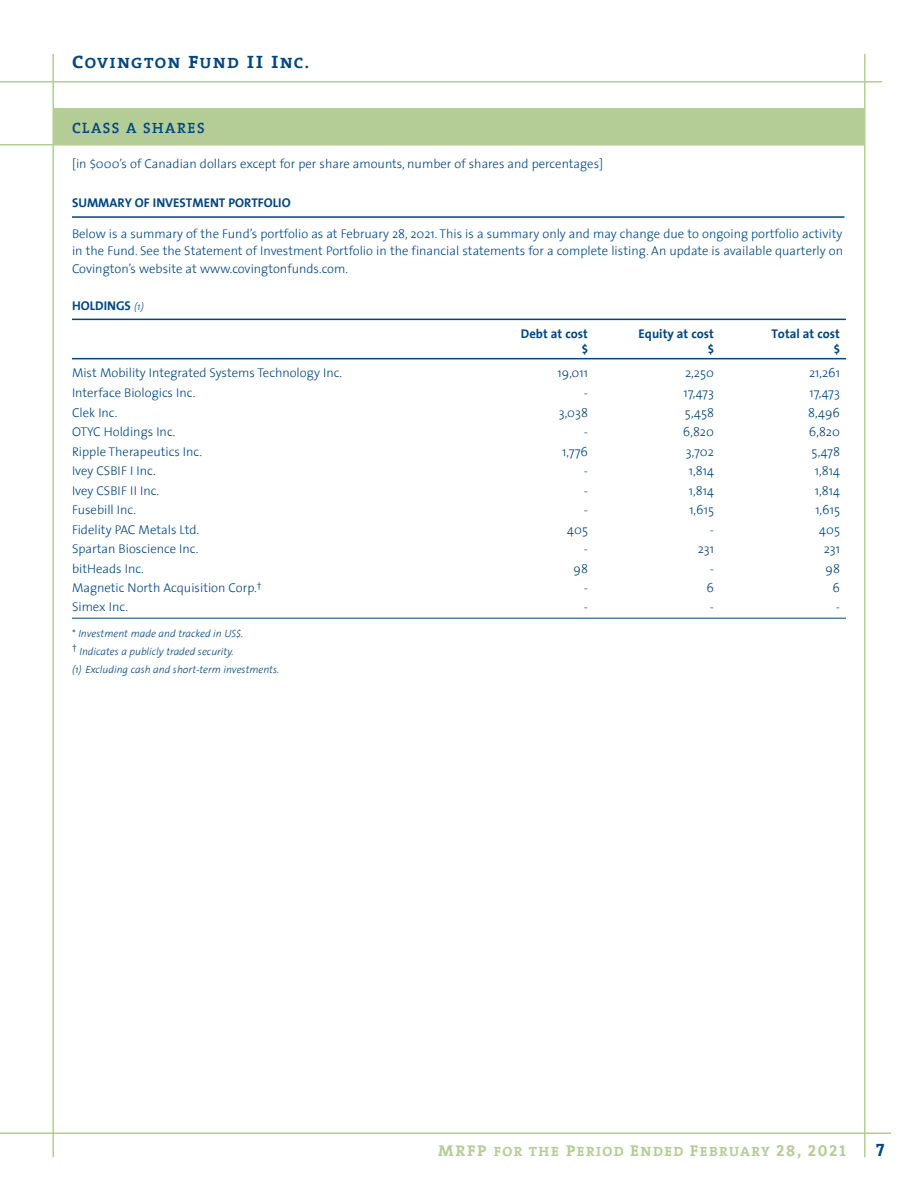
<style>
.page{position:relative;width:918px;height:1188px;background:#fff}
.page>*{position:absolute;margin:0;border:0;box-sizing:border-box;transform-origin:0 0}
.t1{font:18px "The Serif Bold Caps";color:#00467f}
.t2{font:15px "The Serif Bold Caps";letter-spacing:.1em;color:#00467f;scale:1.08 1}
.Cov_Heading{font:600 15px "The Serif";letter-spacing:.1em;color:#00467f}
.t3{font:13.5px "The Serif Bold Caps";letter-spacing:.1em;color:#b4cc95;scale:1.05 1}
.Cov_MRFP_Mice_Type{font:300 12.75px/17.2px "The Sans";color:#00467f;text-align:justify}
.Cov_MRFP_Body_Copy{font:300 12.75px "The Sans";color:#00467f}
.Cov_MRFP_Mice_Type-2{font:700 12.75px "The Sans";color:#00467f}
.Cov_MRFP_Body_Headin{font:700 12.75px "The Sans";color:#00467f}
.CSAR_Mice_Type{font:italic 300 10.5px "The Sans";color:#00467f}
.Cov_MRFP_Mice_Type-3{font:italic 300 10.5px "The Sans";color:#00467f}
.s1{font-size:18px}
.s2{font-weight:300;font-style:italic;font-size:10.5px}
.s3{font-style:normal}
.s4{font-size:15.75px}
</style>
<div class="page">
<hr style="left:52px;top:54px;width:2px;height:1103px;background:#b4cc95">
<hr style="left:864px;top:54px;width:2px;height:1103px;background:#b4cc95">
<hr style="left:0;top:81px;width:882px;height:1px;background:#b4cc95">
<hr style="left:0;top:144px;width:865px;height:2px;background:#b4cc95">
<hr style="left:0;top:1132px;width:891px;height:2px;background:#b4cc95">
<div style="left:53px;top:108px;width:812px;height:37px;background:#b4cc95"></div>
<hr style="left:72px;top:216px;width:772px;height:2px;background:#00467f">
<hr style="left:72px;top:319px;width:396px;height:1px;background:#00467f">
<hr style="left:468px;top:319px;width:126px;height:1px;background:#00467f">
<hr style="left:594px;top:319px;width:126px;height:1px;background:#00467f">
<hr style="left:720px;top:319px;width:126px;height:1px;background:#00467f">
<hr style="left:72px;top:618px;width:396px;height:1px;background:#00467f">
<hr style="left:468px;top:618px;width:126px;height:1px;background:#00467f">
<hr style="left:594px;top:618px;width:126px;height:1px;background:#00467f">
<hr style="left:720px;top:618px;width:126px;height:1px;background:#00467f">
<hr style="left:72px;top:358px;width:396px;height:1px;background:#00467f">
<hr style="left:468px;top:358px;width:126px;height:1px;background:#00467f">
<hr style="left:594px;top:358px;width:126px;height:1px;background:#00467f">
<hr style="left:720px;top:358px;width:126px;height:1px;background:#00467f">
<p class="t2" style="left:72px;top:50px;width:221px"><span class="s1">C</span>OVINGTON <span class="s1">F</span>UND <span class="s1">II I</span>NC.</p>
<p class="Cov_Heading" style="left:72px;top:115px;width:134px">CLASS A SHARES</p>
<p class="Cov_MRFP_Body_Copy" style="left:72px;top:153px;width:533px">[in $000’s of Canadian dollars except for per share amounts, number of shares and percentages]</p>
<p class="Cov_MRFP_Body_Headin" style="left:72px;top:192px;width:220px">SUMMARY OF INVESTMENT PORTFOLIO</p>
<p class="Cov_MRFP_Mice_Type" style="left:72px;top:225px;width:773px">Below is a summary of the Fund’s portfolio as at February 28, 2021. This is a summary only and may change due to ongoing portfolio activity in the Fund. See the Statement of Investment Portfolio in the financial statements for a complete listing. An update is available quarterly on Covington’s website at www.covingtonfunds.com.</p>
<p class="Cov_MRFP_Mice_Type-2" style="left:72px;top:295px;width:73px">HOLDINGS <span class="s2">(1)</span></p>
<p class="Cov_MRFP_Mice_Type-2" style="left:521px;top:323px;width:69px">Debt at cost</p>
<p class="Cov_MRFP_Mice_Type-2" style="left:582px;top:338px;width:8px">$</p>
<p class="Cov_MRFP_Mice_Type-2" style="left:771px;top:323px;width:70px">Total at cost</p>
<p class="Cov_MRFP_Mice_Type-2" style="left:834px;top:338px;width:8px">$</p>
<p class="Cov_MRFP_Mice_Type-2" style="left:639px;top:323px;width:77px">Equity at cost</p>
<p class="Cov_MRFP_Mice_Type-2" style="left:708px;top:338px;width:8px">$</p>
<p class="Cov_MRFP_Mice_Type" style="left:72px;top:363px;width:272px">Mist Mobility Integrated Systems Technology Inc.</p>
<p class="Cov_MRFP_Mice_Type" style="left:558px;top:363px;width:32px">19,011</p>
<p class="Cov_MRFP_Mice_Type" style="left:685px;top:363px;width:30px">2,250</p>
<p class="Cov_MRFP_Mice_Type" style="left:809px;top:363px;width:32px">21,261</p>
<p class="Cov_MRFP_Mice_Type" style="left:72px;top:384px;width:125px">Interface Biologics Inc.</p>
<p class="Cov_MRFP_Mice_Type" style="left:584px;top:384px;width:6px">-</p>
<p class="Cov_MRFP_Mice_Type" style="left:684px;top:384px;width:32px">17,473</p>
<p class="Cov_MRFP_Mice_Type" style="left:810px;top:384px;width:32px">17,473</p>
<p class="Cov_MRFP_Mice_Type" style="left:72px;top:403px;width:47px">Clek Inc.</p>
<p class="Cov_MRFP_Mice_Type" style="left:559px;top:403px;width:31px">3,038</p>
<p class="Cov_MRFP_Mice_Type" style="left:685px;top:403px;width:31px">5,458</p>
<p class="Cov_MRFP_Mice_Type" style="left:808px;top:403px;width:33px">8,496</p>
<p class="Cov_MRFP_Mice_Type" style="left:72px;top:423px;width:105px">OTYC Holdings Inc.</p>
<p class="Cov_MRFP_Mice_Type" style="left:584px;top:423px;width:6px">-</p>
<p class="Cov_MRFP_Mice_Type" style="left:683px;top:423px;width:33px">6,820</p>
<p class="Cov_MRFP_Mice_Type" style="left:809px;top:423px;width:33px">6,820</p>
<p class="Cov_MRFP_Mice_Type" style="left:72px;top:442px;width:132px">Ripple Therapeutics Inc.</p>
<p class="Cov_MRFP_Mice_Type" style="left:562px;top:442px;width:27px">1,776</p>
<p class="Cov_MRFP_Mice_Type" style="left:686px;top:442px;width:30px">3,702</p>
<p class="Cov_MRFP_Mice_Type" style="left:811px;top:442px;width:30px">5,478</p>
<p class="Cov_MRFP_Mice_Type" style="left:72px;top:462px;width:85px">Ivey CSBIF I Inc.</p>
<p class="Cov_MRFP_Mice_Type" style="left:584px;top:462px;width:6px">-</p>
<p class="Cov_MRFP_Mice_Type" style="left:689px;top:462px;width:27px">1,814</p>
<p class="Cov_MRFP_Mice_Type" style="left:815px;top:462px;width:27px">1,814</p>
<p class="Cov_MRFP_Mice_Type" style="left:72px;top:481px;width:89px">Ivey CSBIF II Inc.</p>
<p class="Cov_MRFP_Mice_Type" style="left:584px;top:481px;width:6px">-</p>
<p class="Cov_MRFP_Mice_Type" style="left:689px;top:481px;width:27px">1,814</p>
<p class="Cov_MRFP_Mice_Type" style="left:815px;top:481px;width:27px">1,814</p>
<p class="Cov_MRFP_Mice_Type" style="left:72px;top:501px;width:66px">Fusebill Inc.</p>
<p class="Cov_MRFP_Mice_Type" style="left:584px;top:501px;width:6px">-</p>
<p class="Cov_MRFP_Mice_Type" style="left:689px;top:501px;width:26px">1,615</p>
<p class="Cov_MRFP_Mice_Type" style="left:815px;top:501px;width:26px">1,615</p>
<p class="Cov_MRFP_Mice_Type" style="left:72px;top:520px;width:129px">Fidelity PAC Metals Ltd.</p>
<p class="Cov_MRFP_Mice_Type" style="left:567px;top:520px;width:22px">405</p>
<p class="Cov_MRFP_Mice_Type" style="left:710px;top:520px;width:6px">-</p>
<p class="Cov_MRFP_Mice_Type" style="left:819px;top:520px;width:22px">405</p>
<p class="Cov_MRFP_Mice_Type" style="left:72px;top:540px;width:128px">Spartan Bioscience Inc.</p>
<p class="Cov_MRFP_Mice_Type" style="left:584px;top:540px;width:6px">-</p>
<p class="Cov_MRFP_Mice_Type" style="left:698px;top:540px;width:18px">231</p>
<p class="Cov_MRFP_Mice_Type" style="left:824px;top:540px;width:18px">231</p>
<p class="Cov_MRFP_Mice_Type" style="left:72px;top:559px;width:73px">bitHeads Inc.</p>
<p class="Cov_MRFP_Mice_Type" style="left:574px;top:559px;width:16px">98</p>
<p class="Cov_MRFP_Mice_Type" style="left:710px;top:559px;width:6px">-</p>
<p class="Cov_MRFP_Mice_Type" style="left:826px;top:559px;width:16px">98</p>
<p class="Cov_MRFP_Mice_Type" style="left:72px;top:579px;width:191px">Magnetic North Acquisition Corp.<sup>†</sup></p>
<p class="Cov_MRFP_Mice_Type" style="left:584px;top:579px;width:6px">-</p>
<p class="Cov_MRFP_Mice_Type" style="left:707px;top:579px;width:9px">6</p>
<p class="Cov_MRFP_Mice_Type" style="left:833px;top:579px;width:9px">6</p>
<p class="Cov_MRFP_Mice_Type" style="left:72px;top:598px;width:58px">Simex Inc.</p>
<p class="Cov_MRFP_Mice_Type" style="left:584px;top:598px;width:6px">-</p>
<p class="Cov_MRFP_Mice_Type" style="left:710px;top:598px;width:6px">-</p>
<p class="Cov_MRFP_Mice_Type" style="left:836px;top:598px;width:6px">-</p>
<p class="CSAR_Mice_Type" style="left:72px;top:624px;width:173px"><span class="s3">*</span> Investment made and tracked in US$.</p>
<p class="CSAR_Mice_Type" style="left:72px;top:642px;width:163px"><sup>†</sup> Indicates a publicly traded security.</p>
<p class="Cov_MRFP_Mice_Type-3" style="left:72px;top:660px;width:209px">(1) Excluding cash and short-term investments.</p>
<p class="t3" style="left:438px;top:1141px;width:390px"><span class="s4">MRFP</span> FOR THE <span class="s4">P</span>ERIOD <span class="s4">E</span>NDED <span class="s4">F</span>EBRUARY <span class="s4">28, 2021</span></p>
<h1 class="t1" style="left:876px;top:1135px;width:10px">7</h1>
</div>
